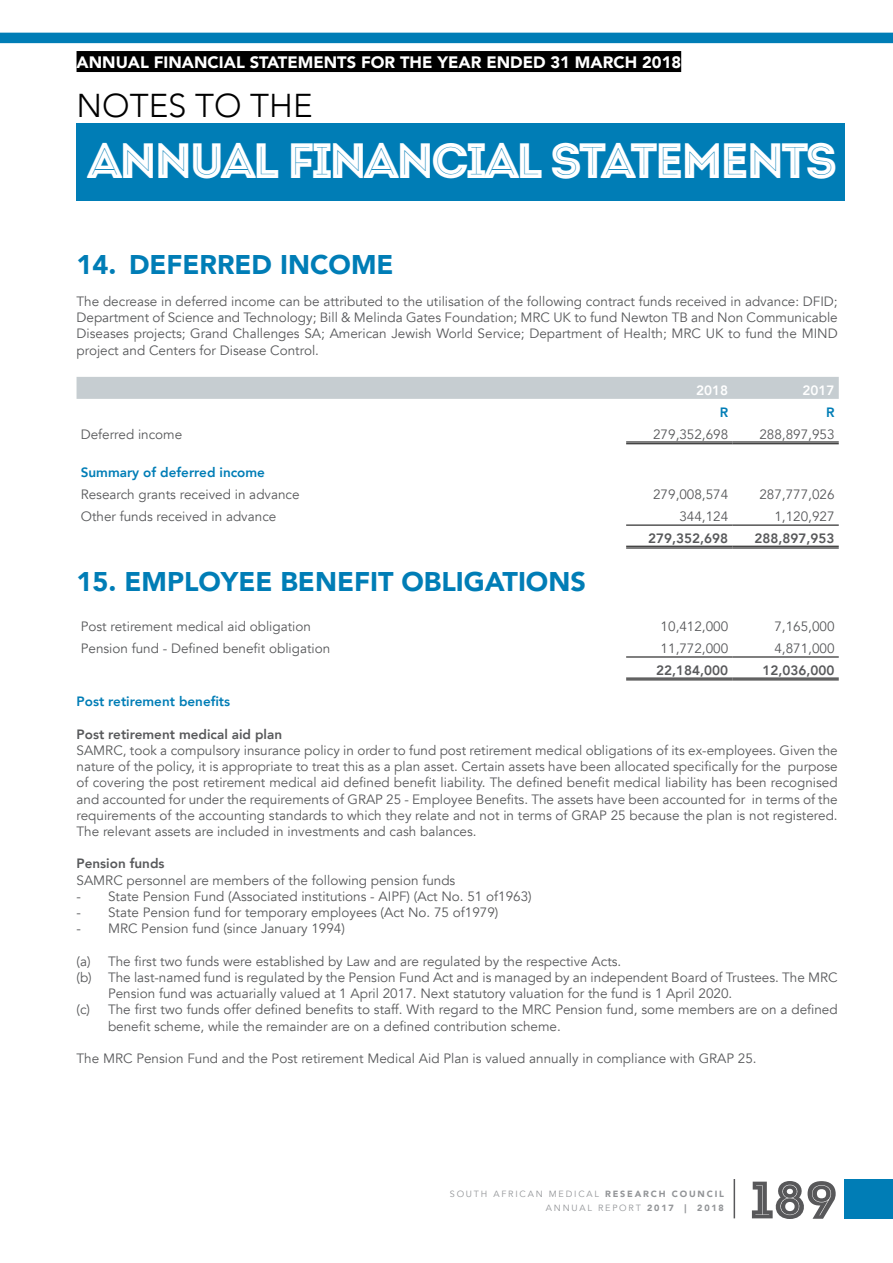
<style>
.page{position:relative;width:893px;height:1263px;background:#fff}
.page>*{position:absolute;margin:0;border:0;box-sizing:border-box;transform-origin:0 0}
.t1{font:52.5px "Intro Inline";color:#58585a}
.t2{font:49.5px "Intro Inline";letter-spacing:-.07em;color:#fff}
.t3{font:300 33px "Avenir";color:#000}
.t4{font:900 27px "Avenir";color:#007db6}
.t5{font:900 16.5px "Avenir";color:#fff}
.t6{font:13.5px/16.2px "Avenir";color:#58595b;text-align:justify}
.t7{font:800 13.5px "Avenir";color:#58595b}
.t8{font:800 13.5px "Avenir";color:#007db6}
.t9{font:800 13.5px "Avenir";color:#fff}
.t10{font:9px "Avenir";letter-spacing:.2em;color:#939598}
.s1{font-weight:900}
</style>
<div class="page">
<hr style="left:734px;top:1179px;width:1px;height:39px;background:#58585a">
<div style="left:844px;top:1179px;width:49px;height:39px;background:#007db6"></div>
<div style="left:0;top:33px;width:893px;height:10px;background:#007db6"></div>
<div style="left:77px;top:377px;width:762px;height:22px;background:#c6cdd1"></div>
<hr style="left:626px;top:442px;width:106px;height:1px;background:#000">
<hr style="left:626px;top:443px;width:106px;height:1px;background:#000">
<hr style="left:732px;top:442px;width:107px;height:1px;background:#000">
<hr style="left:732px;top:443px;width:107px;height:1px;background:#000">
<hr style="left:626px;top:546px;width:106px;height:1px;background:#000">
<hr style="left:626px;top:548px;width:106px;height:1px;background:#000">
<hr style="left:732px;top:546px;width:107px;height:1px;background:#000">
<hr style="left:732px;top:548px;width:107px;height:1px;background:#000">
<hr style="left:626px;top:525px;width:106px;height:1px;background:#000">
<hr style="left:732px;top:525px;width:107px;height:1px;background:#000">
<hr style="left:626px;top:678px;width:106px;height:1px;background:#000">
<hr style="left:626px;top:680px;width:106px;height:1px;background:#000">
<hr style="left:732px;top:678px;width:107px;height:1px;background:#000">
<hr style="left:732px;top:680px;width:107px;height:1px;background:#000">
<hr style="left:626px;top:657px;width:106px;height:1px;background:#000">
<hr style="left:732px;top:657px;width:107px;height:1px;background:#000">
<div style="left:77px;top:123px;width:768px;height:78px;background:#007db6"></div>
<div style="left:77px;top:51px;width:604px;height:21px;background:#000"></div>
<p class="t5" style="left:77px;top:48px;width:606px">ANNUAL FINANCIAL STATEMENTS FOR THE YEAR ENDED 31 MARCH 2018</p>
<h3 class="t3" style="left:77px;top:86px;width:238px">NOTES TO THE</h3>
<h2 class="t2" style="left:87px;top:131px;width:752px">ANNUAL FINANCIAL STATEMENTS</h2>
<h3 class="t4" style="left:77px;top:241px;width:318px">14. DEFERRED INCOME</h3>
<p class="t6" style="left:77px;top:294px;width:763px">The decrease in deferred income can be attributed to the utilisation of the following contract funds received in advance: DFID; Department of Science and Technology; Bill &amp; Melinda Gates Foundation; MRC UK to fund Newton TB and Non Communicable Diseases projects; Grand Challenges SA; American Jewish World Service; Department of Health; MRC UK to fund the MIND project and Centers for Disease Control.</p>
<p class="t9" style="left:696px;top:379px;width:33px">2018</p>
<p class="t9" style="left:802px;top:379px;width:33px">2017</p>
<p class="t8" style="left:720px;top:401px;width:10px">R</p>
<p class="t8" style="left:826px;top:401px;width:10px">R</p>
<p class="t6" style="left:81px;top:426px;width:103px">Deferred income</p>
<p class="t6" style="left:653px;top:426px;width:77px">279,352,698</p>
<p class="t6" style="left:759px;top:426px;width:77px">288,897,953</p>
<p class="t8" style="left:81px;top:462px;width:186px">Summary of deferred income</p>
<p class="t6" style="left:81px;top:486px;width:220px">Research grants received in advance</p>
<p class="t6" style="left:653px;top:486px;width:77px">279,008,574</p>
<p class="t6" style="left:759px;top:486px;width:77px">287,777,026</p>
<p class="t6" style="left:81px;top:508px;width:197px">Other funds received in advance</p>
<p class="t6" style="left:679px;top:508px;width:50px">344,124</p>
<p class="t6" style="left:774px;top:508px;width:62px">1,120,927</p>
<p class="t7" style="left:648px;top:528px;width:81px">279,352,698</p>
<p class="t7" style="left:755px;top:528px;width:81px">288,897,953</p>
<h3 class="t4" style="left:77px;top:558px;width:511px">15. EMPLOYEE BENEFIT OBLIGATIONS</h3>
<p class="t6" style="left:81px;top:618px;width:232px">Post retirement medical aid obligation</p>
<p class="t6" style="left:661px;top:618px;width:69px">10,412,000</p>
<p class="t6" style="left:774px;top:618px;width:62px">7,165,000</p>
<p class="t6" style="left:81px;top:640px;width:251px">Pension fund - Defined benefit obligation</p>
<p class="t6" style="left:661px;top:640px;width:69px">11,772,000</p>
<p class="t6" style="left:774px;top:640px;width:62px">4,871,000</p>
<p class="t7" style="left:656px;top:659px;width:73px">22,184,000</p>
<p class="t7" style="left:763px;top:659px;width:73px">12,036,000</p>
<p class="t8" style="left:77px;top:691px;width:155px">Post retirement benefits</p>
<p class="t7" style="left:77px;top:724px;width:207px">Post retirement medical aid plan</p>
<p class="t6" style="left:77px;top:742px;width:763px">SAMRC, took a compulsory insurance policy in order to fund post retirement medical obligations of its ex-employees. Given the nature of the policy, it is appropriate to treat this as a plan asset. Certain assets have been allocated specifically for the purpose of covering the post retirement medical aid defined benefit liability. The defined benefit medical liability has been recognised and accounted for under the requirements of GRAP 25 - Employee Benefits. The assets have been accounted for in terms of the requirements of the accounting standards to which they relate and not in terms of GRAP 25 because the plan is not registered.<br>The relevant assets are included in investments and cash balances.</p>
<p class="t7" style="left:77px;top:853px;width:89px">Pension funds</p>
<p class="t6" style="left:77px;top:872px;width:380px">SAMRC personnel are members of the following pension funds</p>
<p class="t6" style="left:77px;top:888px;width:457px">- State Pension Fund (Associated institutions - AIPF) (Act No. 51 of1963)</p>
<p class="t6" style="left:77px;top:904px;width:423px">- State Pension fund for temporary employees (Act No. 75 of1979)</p>
<p class="t6" style="left:77px;top:921px;width:270px">- MRC Pension fund (since January 1994)</p>
<p class="t6" style="left:77px;top:953px;width:546px">(a) The first two funds were established by Law and are regulated by the respective Acts.</p>
<p class="t6" style="left:77px;top:969px;width:763px">(b) The last-named fund is regulated by the Pension Fund Act and is managed by an independent Board of Trustees. The MRC</p>
<p class="t6" style="left:108px;top:985px;width:626px">Pension fund was actuarially valued at 1 April 2017. Next statutory valuation for the fund is 1 April 2020.</p>
<p class="t6" style="left:77px;top:1002px;width:763px">(c) The first two funds offer defined benefits to staff. With regard to the MRC Pension fund, some members are on a defined</p>
<p class="t6" style="left:108px;top:1018px;width:454px">benefit scheme, while the remainder are on a defined contribution scheme.</p>
<p class="t6" style="left:77px;top:1050px;width:682px">The MRC Pension Fund and the Post retirement Medical Aid Plan is valued annually in compliance with GRAP 25.</p>
<p class="t10" style="left:450px;top:1188px;width:276px">SOUTH AFRICAN MEDICAL <span class="s1">RESEARCH COUNCIL</span></p>
<p class="t10" style="left:546px;top:1202px;width:180px">ANNUAL REPORT <span class="s1">2017 | 2018</span></p>
<h1 class="t1" style="left:751px;top:1168px;width:88px">189</h1>
</div>
